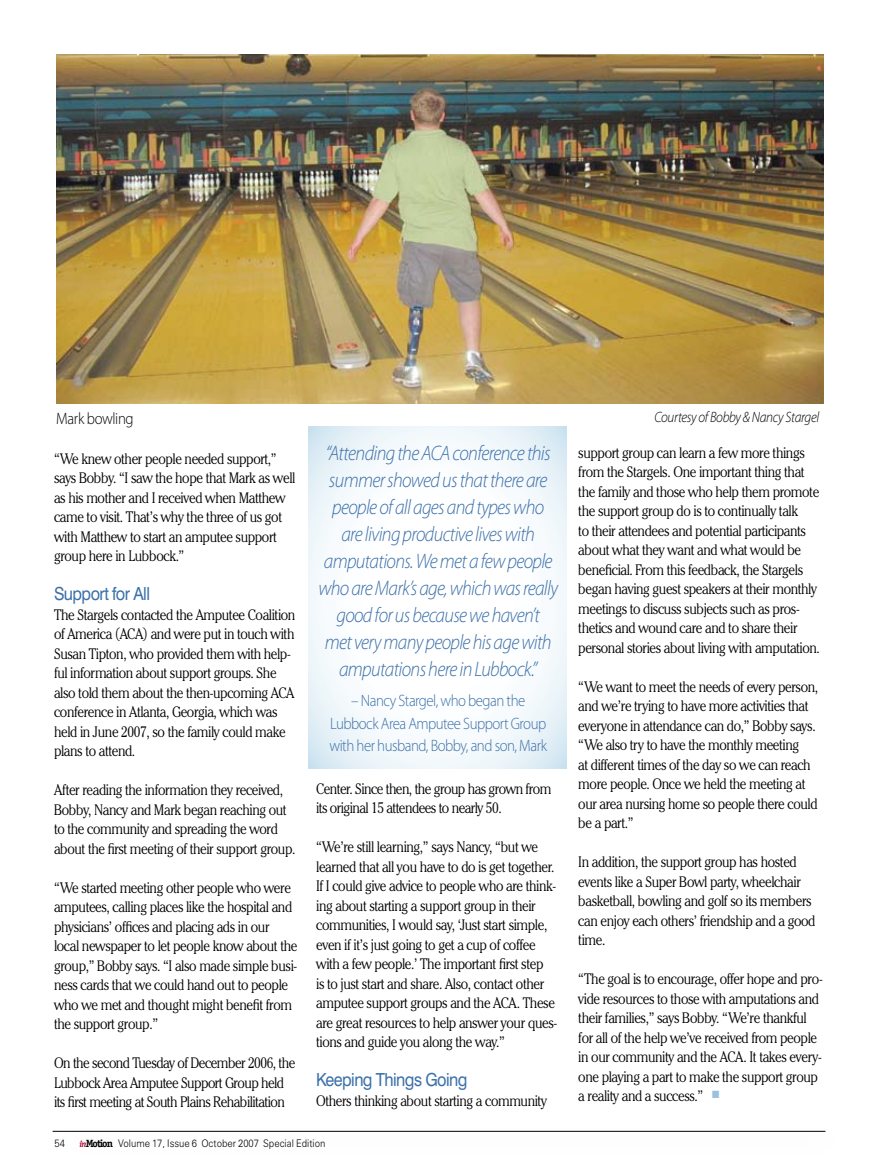
<style>
.page{position:relative;width:878px;height:1175px;background:#fff}
.page>*{position:absolute;margin:0;border:0;box-sizing:border-box;transform-origin:0 0}
.t1{font:italic 300 21px/27px "Myriad Pro";letter-spacing:-.035em;color:#3b70a9;text-align:center;scale:.9 1}
.t2{font:18px "Swiss 721 BT";letter-spacing:-.035em;color:#3b70a9;scale:.9 1}
.t3{font:300 16.5px/22.5px "Myriad Pro";letter-spacing:-.035em;color:#3b70a9;text-align:center;scale:.9 1}
.t4{font:300 16.5px "Myriad Pro";letter-spacing:-.025em;color:#000;scale:.9 1}
.t5{font:300 15px/19.5px "Cheltenham IT Cby BT";letter-spacing:-.025em;color:#000;scale:.9 1}
.t6{font:italic 300 15px "Myriad Pro";letter-spacing:-.025em;color:#000;scale:.9 1}
.t7{font:300 10.5px "Zurich BT";color:#000;scale:.9 1}
.s1{font-family:"Officina Serif";font-weight:700;font-style:italic;font-size:9px;color:#b30838}
.s2{font-family:"Officina Serif";font-weight:700}
</style>
<div class="page">
<svg style="left:309px;top:426px;width:258px;height:342px"></svg>
<img style="left:56px;top:54px;width:767px;height:350px">
<hr style="left:53px;top:1130px;width:772px;height:1px;background:#000">
<p class="t4" style="left:56px;top:408px;width:87px">Mark bowling</p>
<p class="t6" style="left:654px;top:408px;width:185px">Courtesy of Bobby &amp; Nancy Stargel</p>
<p class="t5" style="left:54px;top:448px;width:270px">“We knew other people needed support,” says Bobby. “I saw the hope that Mark as well as his mother and I received when Matthew came to visit. That’s why the three of us got with Matthew to start an amputee support group here in Lubbock.”</p>
<p class="t2" style="left:54px;top:583px;width:108px">Support for All</p>
<p class="t5" style="left:54px;top:604px;width:270px">The Stargels contacted the Amputee Coalition of America (ACA) and were put in touch with Susan Tipton, who provided them with help&shy;ful information about support groups. She also told them about the then-upcoming ACA conference in Atlanta, Georgia, which was held in June 2007, so the family could make plans to attend.</p>
<p class="t5" style="left:54px;top:780px;width:270px">After reading the information they received, Bobby, Nancy and Mark began reaching out to the community and spreading the word about the first meeting of their support group.</p>
<p class="t5" style="left:54px;top:877px;width:272px">“We started meeting other people who were amputees, calling places like the hospital and physicians’ offices and placing ads in our local newspaper to let people know about the group,” Bobby says. “I also made simple busi&shy;ness cards that we could hand out to people who we met and thought might benefit from the support group.”</p>
<p class="t5" style="left:54px;top:1053px;width:269px">On the second Tuesday of December 2006, the<br>Lubbock Area Amputee Support Group held its first meeting at South Plains Rehabilitation</p>
<p class="t1" style="left:318px;top:439px;width:268px">“Attending the ACA conference this summer showed us that there are people of all ages and types who<br>are living productive lives with amputations. We met a few people who are Mark’s age, which was really good for us because we haven’t<br>met very many people his age with amputations here in Lubbock.”</p>
<p class="t3" style="left:329px;top:689px;width:243px">– Nancy Stargel, who began the<br>Lubbock Area Amputee Support Group with her husband, Bobby, and son, Mark</p>
<p class="t5" style="left:316px;top:778px;width:263px">Center. Since then, the group has grown from its original 15 attendees to nearly 50.</p>
<p class="t5" style="left:316px;top:837px;width:269px">“We’re still learning,” says Nancy, “but we learned that all you have to do is get together.<br>If I could give advice to people who are think&shy;ing about starting a support group in their communities, I would say, ‘Just start simple, even if it’s just going to get a cup of coffee with a few people.’ The important first step<br>is to just start and share. Also, contact other amputee support groups and the ACA. These are great resources to help answer your ques&shy;tions and guide you along the way.”</p>
<p class="t2" style="left:316px;top:1069px;width:169px">Keeping Things Going</p>
<p class="t5" style="left:316px;top:1090px;width:258px">Others thinking about starting a community</p>
<p class="t7" style="left:54px;top:1136px;width:13px">54</p>
<p class="t7" style="left:80px;top:1136px;width:275px"><span class="s1">in</span><span class="s2">Motion</span> Volume 17, Issue 6 October 2007 Special Edition</p>
<p class="t5" style="left:578px;top:442px;width:270px">support group can learn a few more things from the Stargels. One important thing that the family and those who help them promote the support group do is to continually talk<br>to their attendees and potential participants about what they want and what would be beneficial. From this feedback, the Stargels began having guest speakers at their monthly meetings to discuss subjects such as pros&shy;thetics and wound care and to share their personal stories about living with amputation.</p>
<p class="t5" style="left:578px;top:676px;width:268px">“We want to meet the needs of every person, and we’re trying to have more activities that everyone in attendance can do,” Bobby says. “We also try to have the monthly meeting<br>at different times of the day so we can reach more people. Once we held the meeting at our area nursing home so people there could be a part.”</p>
<p class="t5" style="left:578px;top:852px;width:265px">In addition, the support group has hosted events like a Super Bowl party, wheelchair basketball, bowling and golf so its members can enjoy each others’ friendship and a good time.</p>
<p class="t5" style="left:578px;top:969px;width:273px">“The goal is to encourage, offer hope and pro&shy;vide resources to those with amputations and their families,” says Bobby. “We’re thankful for all of the help we’ve received from people in our community and the ACA. It takes every&shy;one playing a part to make the support group a reality and a success.”</p>
</div>
